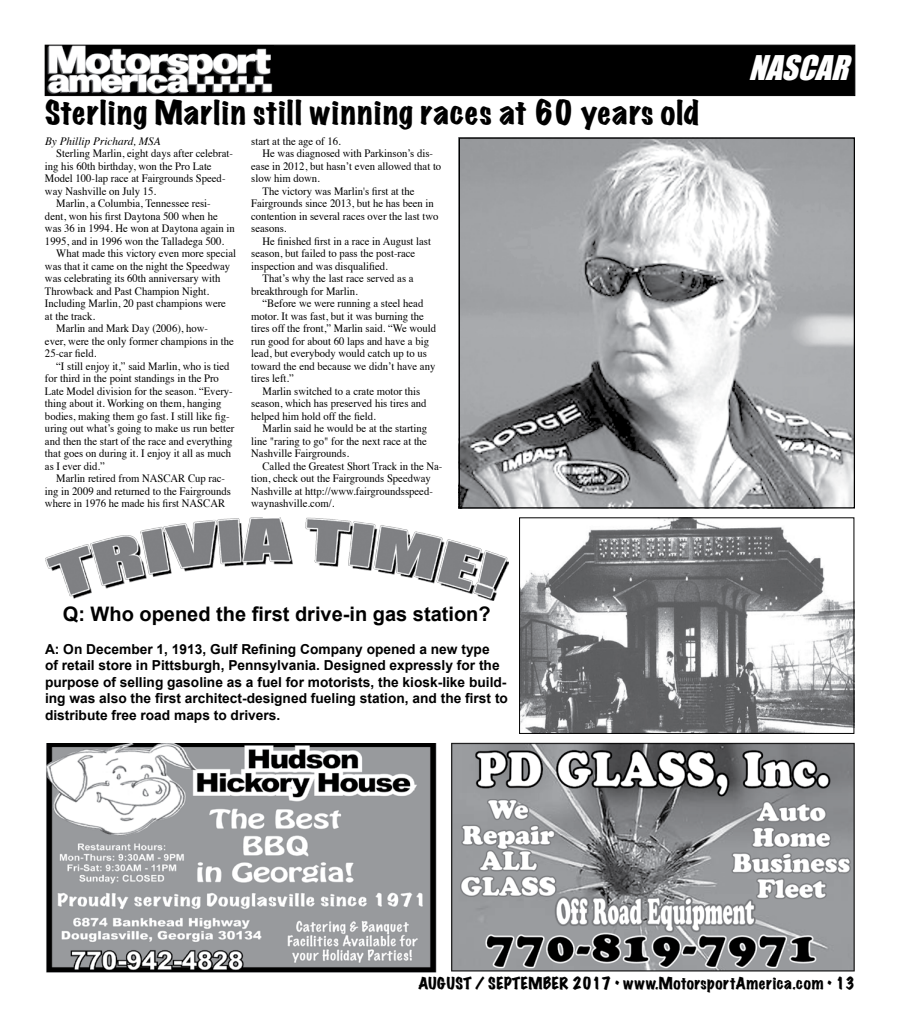
<style>
.page{position:relative;width:900px;height:1035px;background:#fff}
.page>*{position:absolute;margin:0;border:0;box-sizing:border-box;transform-origin:0 0}
.t1{font:italic 31.25px "Impact";color:#fff}
.t2{font:expanded 30px "Marker Felt";letter-spacing:.04em;color:#000}
.t3{font:700 20px "Arial";color:#000}
.t4{font:expanded 15px "Marker Felt";letter-spacing:.03em;color:#000}
.t5{font:700 13.75px/16.5px "Arial";color:#000}
.t6{font:11.25px "Times";color:#000;scale:.95 1}
.t7{font:italic 11.25px "Times";color:#000}
</style>
<div class="page">
<div style="left:45px;top:45px;width:810px;height:51px;background:#000;border:1px solid #000"></div>
<img style="left:45px;top:45px;width:228px;height:49px">
<img style="left:46px;top:743px;width:391px;height:229px">
<img style="left:451px;top:742px;width:404px;height:230px">
<img style="left:459px;top:140px;width:396px;height:369px">
<div style="left:459px;top:138px;width:396px;height:370px;border:1px solid #000"></div>
<img style="left:45px;top:518px;width:463px;height:83px">
<img style="left:521px;top:520px;width:331px;height:212px">
<div style="left:519px;top:518px;width:335px;height:216px;border:1px solid #000"></div>
<h2 class="t2" style="left:45px;top:89px;width:656px">Sterling Marlin still winning races at 60 years old</h2>
<p class="t7" style="left:45px;top:131px;width:117px">By Phillip Prichard, MSA</p>
<p class="t6" style="left:56px;top:143px;width:188px">Sterling Marlin, eight days after celebrat-</p>
<p class="t6" style="left:45px;top:155px;width:177px">ing his 60th birthday, won the Pro Late</p>
<p class="t6" style="left:45px;top:168px;width:192px">Model 100-lap race at Fairgrounds Speed-</p>
<p class="t6" style="left:45px;top:180px;width:119px">way Nashville on July 15.</p>
<p class="t6" style="left:56px;top:193px;width:164px">Marlin, a Columbia, Tennessee resi-</p>
<p class="t6" style="left:45px;top:205px;width:183px">dent, won his first Daytona 500 when he</p>
<p class="t6" style="left:45px;top:218px;width:201px">was 36 in 1994. He won at Daytona again in</p>
<p class="t6" style="left:45px;top:230px;width:190px">1995, and in 1996 won the Talladega 500.</p>
<p class="t6" style="left:56px;top:243px;width:191px">What made this victory even more special</p>
<p class="t6" style="left:45px;top:255px;width:196px">was that it came on the night the Speedway</p>
<p class="t6" style="left:45px;top:268px;width:186px">was celebrating its 60th anniversary with</p>
<p class="t6" style="left:45px;top:280px;width:174px">Throwback and Past Champion Night.</p>
<p class="t6" style="left:45px;top:293px;width:192px">Including Marlin, 20 past champions were</p>
<p class="t6" style="left:45px;top:305px;width:54px">at the track.</p>
<p class="t6" style="left:56px;top:318px;width:161px">Marlin and Mark Day (2006), how-</p>
<p class="t6" style="left:45px;top:330px;width:200px">ever, were the only former champions in the</p>
<p class="t6" style="left:45px;top:343px;width:56px">25-car field.</p>
<p class="t6" style="left:56px;top:355px;width:184px">“I still enjoy it,” said Marlin, who is tied</p>
<p class="t6" style="left:45px;top:368px;width:185px">for third in the point standings in the Pro</p>
<p class="t6" style="left:45px;top:380px;width:199px">Late Model division for the season. “Every-</p>
<p class="t6" style="left:45px;top:393px;width:187px">thing about it. Working on them, hanging</p>
<p class="t6" style="left:45px;top:405px;width:196px">bodies, making them go fast. I still like fig-</p>
<p class="t6" style="left:45px;top:418px;width:201px">uring out what’s going to make us run better</p>
<p class="t6" style="left:45px;top:430px;width:199px">and then the start of the race and everything</p>
<p class="t6" style="left:45px;top:443px;width:197px">that goes on during it. I enjoy it all as much</p>
<p class="t6" style="left:45px;top:455px;width:65px">as I ever did.”</p>
<p class="t6" style="left:56px;top:468px;width:179px">Marlin retired from NASCAR Cup rac-</p>
<p class="t6" style="left:45px;top:480px;width:197px">ing in 2009 and returned to the Fairgrounds</p>
<p class="t6" style="left:45px;top:493px;width:191px">where in 1976 he made his first NASCAR</p>
<p class="t6" style="left:251px;top:130px;width:96px">start at the age of 16.</p>
<p class="t6" style="left:262px;top:143px;width:181px">He was diagnosed with Parkinson’s dis-</p>
<p class="t6" style="left:251px;top:155px;width:202px">ease in 2012, but hasn’t even allowed that to</p>
<p class="t6" style="left:251px;top:168px;width:74px">slow him down.</p>
<p class="t6" style="left:262px;top:180px;width:162px">The victory was Marlin's first at the</p>
<p class="t6" style="left:251px;top:193px;width:194px">Fairgrounds since 2013, but he has been in</p>
<p class="t6" style="left:251px;top:205px;width:199px">contention in several races over the last two</p>
<p class="t6" style="left:251px;top:218px;width:39px">seasons.</p>
<p class="t6" style="left:262px;top:230px;width:179px">He finished first in a race in August last</p>
<p class="t6" style="left:251px;top:243px;width:174px">season, but failed to pass the post-race</p>
<p class="t6" style="left:251px;top:255px;width:145px">inspection and was disqualified.</p>
<p class="t6" style="left:263px;top:268px;width:161px">That’s why the last race served as a</p>
<p class="t6" style="left:251px;top:280px;width:114px">breakthrough for Marlin.</p>
<p class="t6" style="left:263px;top:293px;width:171px">“Before we were running a steel head</p>
<p class="t6" style="left:251px;top:305px;width:183px">motor. It was fast, but it was burning the</p>
<p class="t6" style="left:251px;top:318px;width:196px">tires off the front,” Marlin said. “We would</p>
<p class="t6" style="left:251px;top:330px;width:189px">run good for about 60 laps and have a big</p>
<p class="t6" style="left:251px;top:343px;width:186px">lead, but everybody would catch up to us</p>
<p class="t6" style="left:251px;top:355px;width:195px">toward the end because we didn’t have any</p>
<p class="t6" style="left:251px;top:368px;width:46px">tires left.”</p>
<p class="t6" style="left:263px;top:380px;width:168px">Marlin switched to a crate motor this</p>
<p class="t6" style="left:251px;top:393px;width:186px">season, which has preserved his tires and</p>
<p class="t6" style="left:251px;top:405px;width:133px">helped him hold off the field.</p>
<p class="t6" style="left:263px;top:418px;width:175px">Marlin said he would be at the starting</p>
<p class="t6" style="left:251px;top:430px;width:187px">line "raring to go" for the next race at the</p>
<p class="t6" style="left:251px;top:443px;width:104px">Nashville Fairgrounds.</p>
<p class="t6" style="left:263px;top:455px;width:191px">Called the Greatest Short Track in the Na-</p>
<p class="t6" style="left:251px;top:468px;width:191px">tion, check out the Fairgrounds Speedway</p>
<p class="t6" style="left:251px;top:480px;width:193px">Nashville at http://www.fairgroundsspeed-</p>
<p class="t6" style="left:251px;top:493px;width:89px">waynashville.com/.</p>
<h3 class="t3" style="left:63px;top:601px;width:429px">Q: Who opened the first drive-in gas station?</h3>
<p class="t5" style="left:45px;top:641px;width:465px">A: On December 1, 1913, Gulf Refining Company opened a new type<br>of retail store in Pittsburgh, Pennsylvania. Designed expressly for the purpose of selling gasoline as a fuel for motorists, the kiosk-like build&shy;ing was also the first architect-designed fueling station, and the first to distribute free road maps to drivers.</p>
<h1 class="t1" style="left:749px;top:43px;width:113px">NASCAR</h1>
<h3 class="t4" style="left:419px;top:972px;width:438px">AUGUST / SEPTEMBER 2017 • www.MotorsportAmerica.com • 13</h3>
</div>
